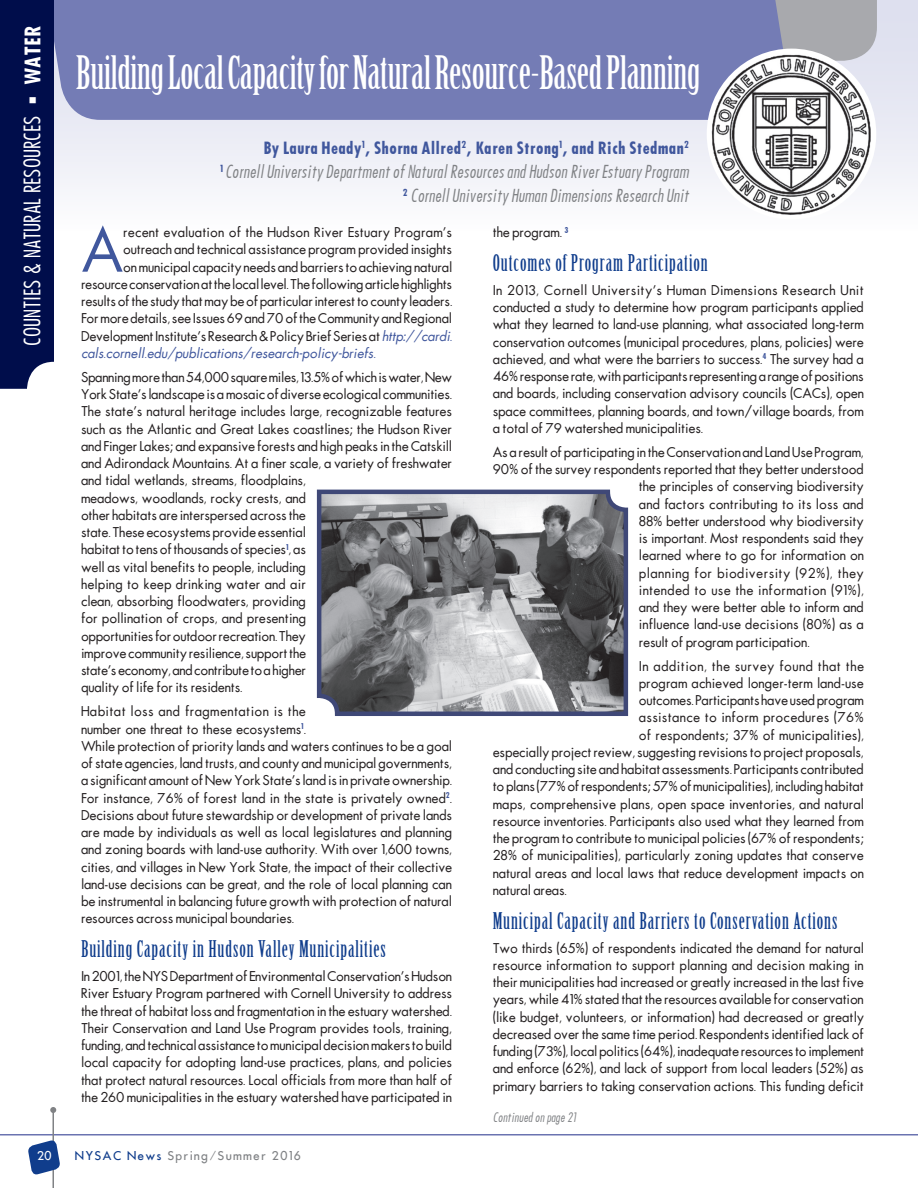
<style>
.page{position:relative;width:918px;height:1188px;background:#fff}
.page>*{position:absolute;margin:0;border:0;box-sizing:border-box;transform-origin:0 0}
.Body_Text_1{font:60.15px "Futura";color:#40579d}
.Heading-White{font:45px "Birch Std";letter-spacing:-.005em;color:#fff}
.Subhead_1{font:22.5px "Birch Std";letter-spacing:.04em;color:#103d8c}
.t1{font:500 21px "Futura Cond";color:#fff}
.By_Line_title{font:italic 500 16.5px "Futura Cond";color:#808285}
.By_Line_Name{font:700 16.5px "Futura Cond";color:#40579d}
.Body_Text_1-2{font:13.5px/17.2px "Futura";letter-spacing:-.01em;color:#231f20;text-align:justify}
.Body_Text_1-3{font:13.5px "Futura";letter-spacing:.01em;color:#231f20}
.Body_Text_1-4{font:italic 13.5px "Futura";letter-spacing:-.01em;color:#40579d}
.Body_Text_1-5{font:13.5px "Futura";letter-spacing:.035em;color:#231f20}
.Body_Text_1-6{font:13.5px "Futura";letter-spacing:.025em;color:#231f20}
.Body_Text_1-7{font:13.5px "Futura";letter-spacing:.03em;color:#231f20}
.Body_Text_1-8{font:13.5px "Futura";letter-spacing:.02em;color:#231f20}
.t2{font:500 12px "Futura";letter-spacing:.1em;color:#808285}
.By_Line_title-2{font:italic 500 12px "Futura Cond";color:#808285}
.t3{font:500 12px "Futura";color:#fff}
.s1{font-weight:700}
.s2{font-style:italic;color:#40579d}
.s3{color:#103d8c}
</style>
<div class="page">
<hr style="left:0;top:1134px;width:918px;height:2px;background:#6a73b0">
<hr style="left:52px;top:1110px;width:2px;height:78px;background:#808285">
<svg style="left:50px;top:1107px;width:6px;height:6px"></svg>
<svg style="left:28px;top:1139px;width:32px;height:37px"></svg>
<div style="left:54px;top:0;width:864px;height:231px;background:#f2f2f8"></div>
<div style="left:794px;top:0;width:83px;height:61px;background:#a8a9ad"></div>
<div style="left:54px;top:0;width:740px;height:120px;background:#747cb5"></div>
<div style="left:0;top:0;width:54px;height:389px;background:#000d4b"></div>
<img style="left:707px;top:49px;width:169px;height:170px">
<svg style="left:316px;top:489px;width:313px;height:227px;background:#86878c"></svg>
<p class="t1" style="left:19px;top:346px;width:321px;rotate:-90deg">COUNTIES &amp; NATURAL RESOURCES ▪ <span class="s1">WATER</span></p>
<p class="Heading-White" style="left:76px;top:47px;width:626px">Building Local Capacity for Natural Resource-Based Planning</p>
<p class="By_Line_Name" style="left:263px;top:137px;width:427px">By Laura Heady<sup>1</sup>, Shorna Allred<sup>2</sup>, Karen Strong<sup>1</sup>, and Rich Stedman<sup>2</sup></p>
<p class="By_Line_title" style="left:220px;top:161px;width:470px"><sup>1</sup> Cornell University Department of Natural Resources and Hudson River Estuary Program</p>
<p class="By_Line_title" style="left:403px;top:185px;width:288px"><sup>2</sup> Cornell University Human Dimensions Research Unit</p>
<p class="Body_Text_1" style="left:81px;top:211px;width:44px">A</p>
<p class="Body_Text_1-3" style="left:123px;top:224px;width:330px">recent evaluation of the Hudson River Estuary Program’s</p>
<p class="Body_Text_1-2" style="left:123px;top:241px;width:330px">outreach and technical assistance program provided insights</p>
<p class="Body_Text_1-2" style="left:123px;top:258px;width:330px">on municipal capacity needs and barriers to achieving natural</p>
<p class="Body_Text_1-2" style="left:81px;top:275px;width:373px">resource conservation at the local level. The following article highlights</p>
<p class="Body_Text_1-2" style="left:81px;top:293px;width:373px">results of the study that may be of particular interest to county leaders.</p>
<p class="Body_Text_1-2" style="left:81px;top:310px;width:373px">For more details, see Issues 69 and 70 of the Community and Regional</p>
<p class="Body_Text_1-2" style="left:81px;top:327px;width:373px">Development Institute’s Research &amp; Policy Brief Series at <span class="s2">http://cardi.</span></p>
<p class="Body_Text_1-4" style="left:81px;top:344px;width:296px">cals.cornell.edu/publications/research-policy-briefs.</p>
<p class="Body_Text_1-2" style="left:81px;top:368px;width:373px;text-align:left">Spanning more than 54,000 square miles, 13.5% of which is water, New York State’s landscape is a mosaic of diverse ecological communities.<br>The state’s natural heritage includes large, recognizable features such as the Atlantic and Great Lakes coastlines; the Hudson River and Finger Lakes; and expansive forests and high peaks in the Catskill and Adirondack Mountains. At a finer scale, a variety of freshwater and tidal wetlands, streams, floodplains,<br>meadows, woodlands, rocky crests, and<br>other habitats are interspersed across the<br>state. These ecosystems provide essential<br>habitat to tens of thousands of species<sup>1</sup>, as<br>well as vital benefits to people, including<br>helping to keep drinking water and air<br>clean, absorbing floodwaters, providing<br>for pollination of crops, and presenting<br>opportunities for outdoor recreation. They<br>improve community resilience, support the<br>state’s economy, and contribute to a higher<br>quality of life for its residents.</p>
<p class="Body_Text_1-2" style="left:81px;top:703px;width:373px;text-align:left">Habitat loss and fragmentation is the<br>number one threat to these ecosystems<sup>1</sup>.<br>While protection of priority lands and waters continues to be a goal of state agencies, land trusts, and county and municipal governments, a significant amount of New York State’s land is in private ownership.<br>For instance, 76% of forest land in the state is privately owned<sup>2</sup>.<br>Decisions about future stewardship or development of private lands are made by individuals as well as local legislatures and planning and zoning boards with land-use authority. With over 1,600 towns, cities, and villages in New York State, the impact of their collective land-use decisions can be great, and the role of local planning can be instrumental in balancing future growth with protection of natural resources across municipal boundaries.</p>
<p class="Subhead_1" style="left:81px;top:936px;width:306px">Building Capacity in Hudson Valley Municipalities</p>
<p class="Body_Text_1-2" style="left:81px;top:968px;width:373px">In 2001, the NYS Department of Environmental Conservation’s Hudson River Estuary Program partnered with Cornell University to address the threat of habitat loss and fragmentation in the estuary watershed.<br>Their Conservation and Land Use Program provides tools, training, funding, and technical assistance to municipal decision makers to build local capacity for adopting land-use practices, plans, and policies that protect natural resources. Local officials from more than half of the 260 municipalities in the estuary watershed have participated in</p>
<p class="Body_Text_1-2" style="left:493px;top:224px;width:77px">the program. <sup>3</sup></p>
<p class="Subhead_1" style="left:493px;top:250px;width:217px">Outcomes of Program Participation</p>
<p class="Body_Text_1-2" style="left:493px;top:281px;width:373px">In 2013, Cornell University’s Human Dimensions Research Unit conducted a study to determine how program participants applied what they learned to land-use planning, what associated long-term conservation outcomes (municipal procedures, plans, policies) were achieved, and what were the barriers to success.<sup>4</sup> The survey had a 46% response rate, with participants representing a range of positions and boards, including conservation advisory councils (CACs), open space committees, planning boards, and town/village boards, from a total of 79 watershed municipalities.</p>
<p class="Body_Text_1-2" style="left:493px;top:443px;width:373px">As a result of participating in the Conservation and Land Use Program,</p>
<p class="Body_Text_1-2" style="left:493px;top:461px;width:373px">90% of the survey respondents reported that they better understood</p>
<p class="Body_Text_1-2" style="left:639px;top:478px;width:227px">the principles of conserving biodiversity</p>
<p class="Body_Text_1-3" style="left:639px;top:495px;width:227px">and factors contributing to its loss and</p>
<p class="Body_Text_1-2" style="left:639px;top:512px;width:227px">88% better understood why biodiversity</p>
<p class="Body_Text_1-2" style="left:639px;top:530px;width:227px">is important. Most respondents said they</p>
<p class="Body_Text_1-2" style="left:639px;top:547px;width:227px">learned where to go for information on</p>
<p class="Body_Text_1-5" style="left:639px;top:564px;width:226px">planning for biodiversity (92%), they</p>
<p class="Body_Text_1-6" style="left:639px;top:581px;width:227px">intended to use the information (91%),</p>
<p class="Body_Text_1-2" style="left:639px;top:599px;width:227px">and they were better able to inform and</p>
<p class="Body_Text_1-2" style="left:639px;top:616px;width:227px">influence land-use decisions (80%) as a</p>
<p class="Body_Text_1-2" style="left:639px;top:633px;width:172px">result of program participation.</p>
<p class="Body_Text_1-7" style="left:639px;top:657px;width:227px">In addition, the survey found that the</p>
<p class="Body_Text_1-2" style="left:639px;top:674px;width:226px">program achieved longer-term land-use</p>
<p class="Body_Text_1-2" style="left:639px;top:692px;width:227px">outcomes. Participants have used program</p>
<p class="Body_Text_1-8" style="left:639px;top:709px;width:226px">assistance to inform procedures (76%</p>
<p class="Body_Text_1-2" style="left:639px;top:726px;width:227px">of respondents; 37% of municipalities),</p>
<p class="Body_Text_1-2" style="left:493px;top:743px;width:373px">especially project review, suggesting revisions to project proposals,</p>
<p class="Body_Text_1-2" style="left:493px;top:761px;width:373px">and conducting site and habitat assessments. Participants contributed</p>
<p class="Body_Text_1-2" style="left:493px;top:778px;width:373px">to plans (77% of respondents; 57% of municipalities), including habitat</p>
<p class="Body_Text_1-2" style="left:493px;top:795px;width:373px">maps, comprehensive plans, open space inventories, and natural</p>
<p class="Body_Text_1-2" style="left:493px;top:812px;width:373px">resource inventories. Participants also used what they learned from</p>
<p class="Body_Text_1-2" style="left:493px;top:830px;width:373px">the program to contribute to municipal policies (67% of respondents;</p>
<p class="Body_Text_1-2" style="left:493px;top:847px;width:373px">28% of municipalities), particularly zoning updates that conserve</p>
<p class="Body_Text_1-2" style="left:493px;top:864px;width:373px">natural areas and local laws that reduce development impacts on</p>
<p class="Body_Text_1-2" style="left:493px;top:881px;width:76px">natural areas.</p>
<p class="Subhead_1" style="left:493px;top:908px;width:346px">Municipal Capacity and Barriers to Conservation Actions</p>
<p class="Body_Text_1-2" style="left:493px;top:939px;width:373px">Two thirds (65%) of respondents indicated the demand for natural resource information to support planning and decision making in their municipalities had increased or greatly increased in the last five years, while 41% stated that the resources available for conservation (like budget, volunteers, or information) had decreased or greatly decreased over the same time period. Respondents identified lack of funding (73%), local politics (64%), inadequate resources to implement and enforce (62%), and lack of support from local leaders (52%) as primary barriers to taking conservation actions. This funding deficit</p>
<p class="By_Line_title-2" style="left:493px;top:1110px;width:84px">Continued on page 21</p>
<p class="t3" style="left:37px;top:1147px;width:16px">20</p>
<p class="t2" style="left:75px;top:1147px;width:228px"><span class="s3">NYSAC News</span> Spring/Summer 2016</p>
</div>
